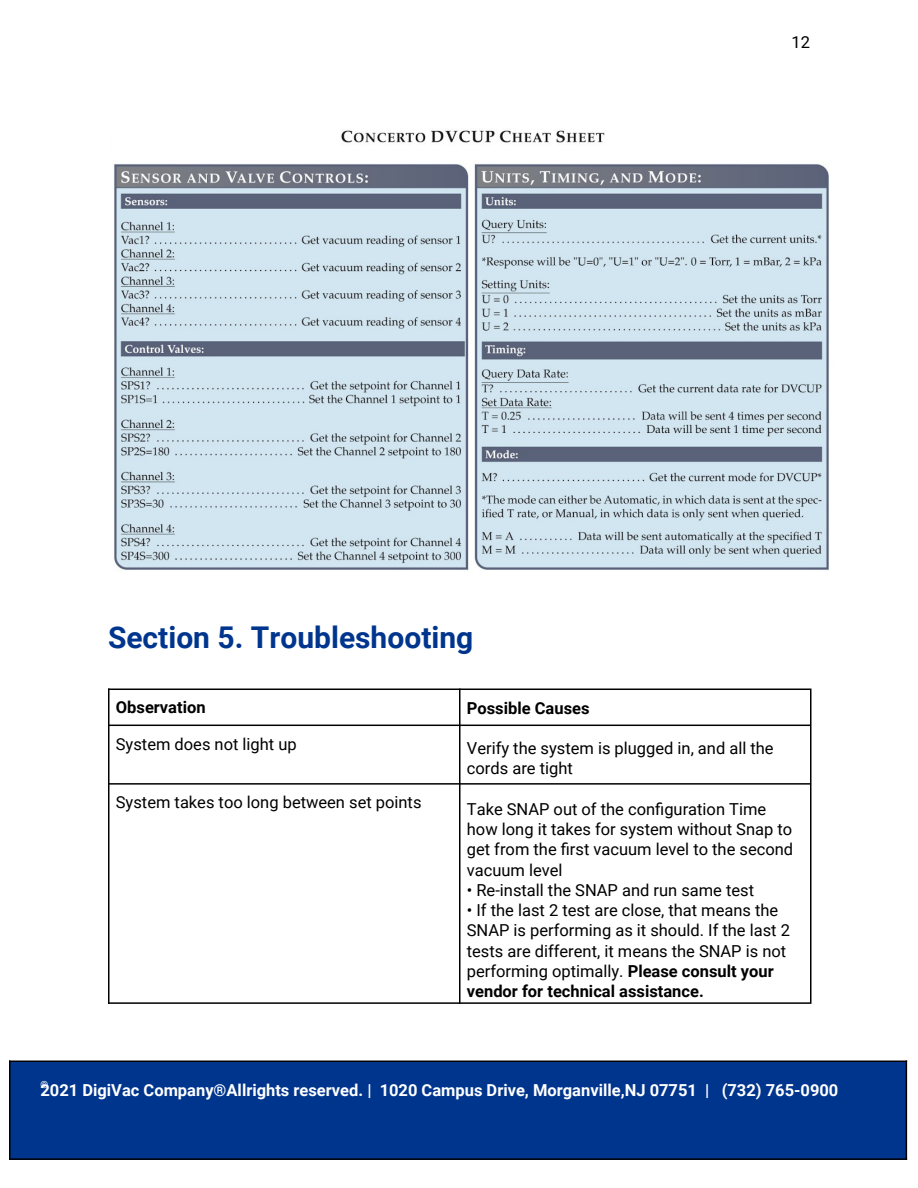
<style>
.page{position:relative;width:918px;height:1188px;background:#fff}
.page>*{position:absolute;margin:0;border:0;box-sizing:border-box;transform-origin:0 0}
.t1{font:700 30px "Roboto";color:#00358e}
.t2{font:16.5px/20.2px "Roboto";color:#000}
.t3{font:700 16.5px "Roboto";color:#fff}
.t4{font:700 16.5px "Roboto";color:#000}
.t5{font:700 9.9px "Roboto";color:#fff}
.s1{font-weight:700}
</style>
<div class="page">
<div style="left:9px;top:1061px;width:897px;height:98px;background:#00358e"></div>
<hr style="left:9px;top:1061px;width:1px;height:99px;background:#000">
<hr style="left:906px;top:1061px;width:1px;height:99px;background:#000">
<hr style="left:9px;top:1061px;width:898px;height:1px;background:#000">
<hr style="left:9px;top:1158px;width:898px;height:2px;background:#000">
<img style="left:114px;top:130px;width:715px;height:440px">
<hr style="left:108px;top:689px;width:2px;height:315px;background:#000">
<hr style="left:459px;top:689px;width:2px;height:315px;background:#000">
<hr style="left:810px;top:689px;width:2px;height:315px;background:#000">
<hr style="left:108px;top:689px;width:702px;height:1px;background:#000">
<hr style="left:108px;top:725px;width:702px;height:1px;background:#000">
<hr style="left:108px;top:783px;width:702px;height:2px;background:#000">
<hr style="left:108px;top:1002px;width:702px;height:2px;background:#000">
<p class="t1" style="left:108px;top:620px;width:367px">Section 5. Troubleshooting</p>
<p class="t2" style="left:791px;top:33px;width:20px">12</p>
<p class="t4" style="left:116px;top:698px;width:91px">Observation</p>
<p class="t2" style="left:116px;top:735px;width:182px">System does not light up</p>
<p class="t2" style="left:116px;top:792px;width:307px">System takes too long between set points</p>
<p class="t4" style="left:467px;top:698px;width:124px">Possible Causes</p>
<p class="t2" style="left:467px;top:738px;width:308px">Verify the system is plugged in, and all the</p>
<p class="t2" style="left:467px;top:759px;width:107px">cords are tight</p>
<p class="t2" style="left:467px;top:799px;width:328px">Take SNAP out of the configuration Time how long it takes for system without Snap to get from the first vacuum level to the second vacuum level</p>
<p class="t2" style="left:467px;top:880px;width:289px">• Re-install the SNAP and run same test</p>
<p class="t2" style="left:467px;top:900px;width:313px">• If the last 2 test are close, that means the</p>
<p class="t2" style="left:467px;top:921px;width:325px">SNAP is performing as it should. If the last 2</p>
<p class="t2" style="left:467px;top:941px;width:321px">tests are different, it means the SNAP is not</p>
<p class="t2" style="left:467px;top:961px;width:308px">performing optimally. <span class="s1">Please consult your</span></p>
<p class="t4" style="left:467px;top:982px;width:238px">vendor for technical assistance.</p>
<p class="t5" style="left:40px;top:1078px;width:9px">©</p>
<p class="t3" style="left:40px;top:1080px;width:799px">2021 DigiVac Company®Allrights reserved. | 1020 Campus Drive, Morganville,NJ 07751 | (732) 765-0900</p>
</div>
